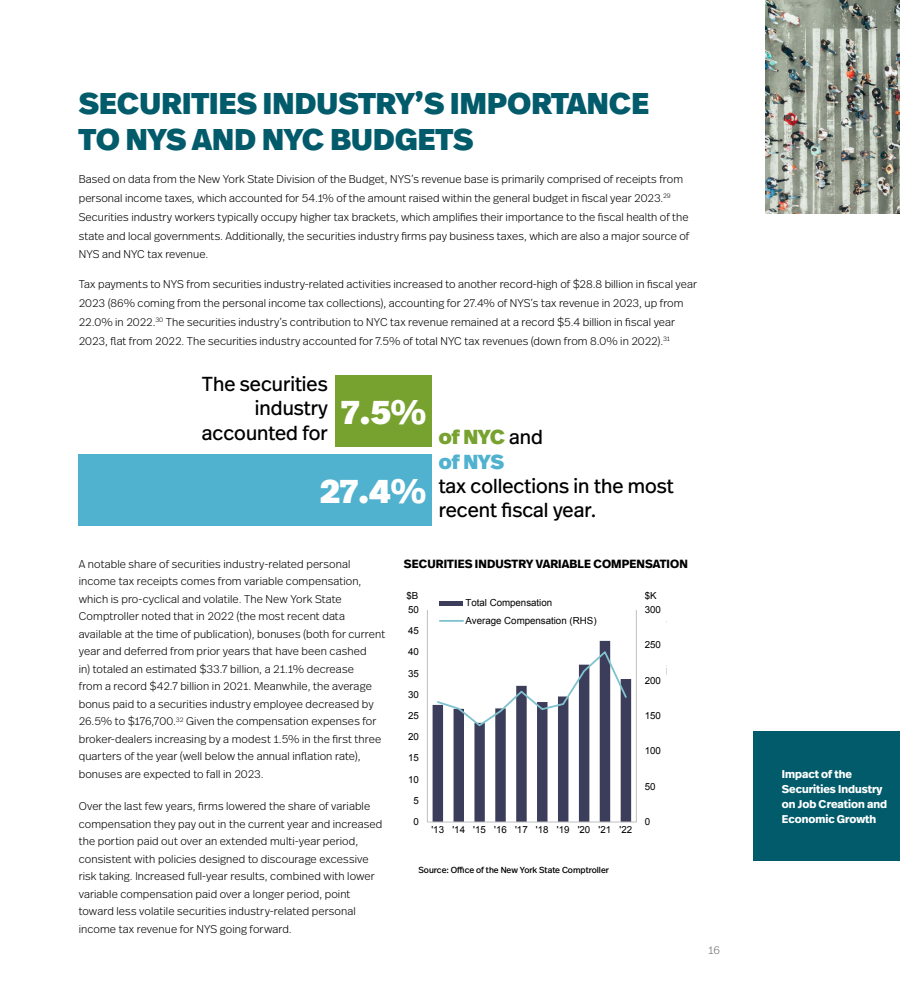
<style>
.page{position:relative;width:900px;height:990px;background:#fff}
.page>*{position:absolute;margin:0;border:0;box-sizing:border-box;transform-origin:0 0}
.t1{font:900 33.75px "Real Head Pro";color:#fff}
.t2{font:900 30px/36px "Real Head Pro";letter-spacing:.01em;color:#015b6b}
.t3{font:20.25px/24.2px "Real Head Pro";color:#000;text-align:right}
.t4{font:900 20.25px/24.2px "Real Head Pro";color:#78a22f}
.t5{font:700 11.88px "Real Head Pro";letter-spacing:.01em;color:#000}
.t6{font:300 11.25px/17.5px "Real Head Pro";letter-spacing:.01em;color:#000}
.t7{font:700 11.25px/15px "Real Head Pro";color:#fff}
.t8{font:300 11.25px "Real Head Pro";color:#6d6e71}
.t9{font:9.75px/17.6px "Arial";letter-spacing:-.005em;color:#000}
.t10{font:8.75px "Real Head Pro";color:#000}
.s1{font-weight:400;color:#000}
.s2{color:#50b2cf}
</style>
<div class="page">
<img style="left:765px;top:0;width:135px;height:214px">
<div style="left:754px;top:731px;width:146px;height:130px;background:#015b6b"></div>
<div style="left:79px;top:454px;width:353px;height:72px;background:#50b2cf"></div>
<div style="left:335px;top:375px;width:97px;height:71px;background:#78a22f"></div>
<svg style="left:433px;top:641px;width:198px;height:181px"></svg>
<hr style="left:636px;top:610px;width:1px;height:212px;background:#bebfc1">
<hr style="left:427px;top:610px;width:1px;height:212px;background:#bebfc1">
<hr style="left:427px;top:822px;width:209px;height:1px;background:#bebfc1">
<svg style="left:436px;top:649px;width:192px;height:79px"></svg>
<div style="left:440px;top:601px;width:23px;height:5px;background:#3c3d5a"></div>
<hr style="left:440px;top:620px;width:23px;height:2px;background:#7fc3ce">
<h2 class="t2" style="left:79px;top:85px;width:572px">SECURITIES INDUSTRY’S IMPORTANCE<br>TO NYS AND NYC BUDGETS</h2>
<p class="t6" style="left:79px;top:170px;width:612px;line-height:18.8px">Based on data from the New York State Division of the Budget, NYS’s revenue base is primarily comprised of receipts from personal income taxes, which accounted for 54.1% of the amount raised within the general budget in fiscal year 2023.<sup>29<br></sup>Securities industry workers typically occupy higher tax brackets, which amplifies their importance to the fiscal health of the state and local governments. Additionally, the securities industry firms pay business taxes, which are also a major source of NYS and NYC tax revenue.</p>
<p class="t6" style="left:79px;top:275px;width:620px;line-height:18.8px">Tax payments to NYS from securities industry-related activities increased to another record-high of $28.8 billion in fiscal year 2023 (86% coming from the personal income tax collections), accounting for 27.4% of NYS’s tax revenue in 2023, up from 22.0% in 2022.<sup>30</sup> The securities industry’s contribution to NYC tax revenue remained at a record $5.4 billion in fiscal year 2023, flat from 2022. The securities industry accounted for 7.5% of total NYC tax revenues (down from 8.0% in 2022).<sup>31</sup></p>
<h3 class="t3" style="left:202px;top:372px;width:127px">The securities industry accounted for</h3>
<h1 class="t1" style="left:341px;top:387px;width:87px">7.5%</h1>
<h1 class="t1" style="left:320px;top:466px;width:108px">27.4%</h1>
<h3 class="t4" style="left:439px;top:425px;width:106px">of NYC <span class="s1">and </span><span class="s2">of NYS</span></h3>
<h3 class="t3" style="left:439px;top:473px;width:237px;text-align:left">tax collections in the most recent fiscal year.</h3>
<p class="t6" style="left:79px;top:555px;width:273px">A notable share of securities industry-related personal</p>
<p class="t5" style="left:404px;top:555px;width:286px">SECURITIES INDUSTRY VARIABLE COMPENSATION</p>
<p class="t6" style="left:79px;top:572px;width:308px">income tax receipts comes from variable compensation, which is pro-cyclical and volatile. The New York State Comptroller noted that in 2022 (the most recent data available at the time of publication), bonuses (both for current year and deferred from prior years that have been cashed<br>in) totaled an estimated $33.7 billion, a 21.1% decrease<br>from a record $42.7 billion in 2021. Meanwhile, the average bonus paid to a securities industry employee decreased by 26.5% to $176,700.<sup>32</sup> Given the compensation expenses for broker-dealers increasing by a modest 1.5% in the first three quarters of the year (well below the annual inflation rate), bonuses are expected to fall in 2023.</p>
<p class="t6" style="left:79px;top:797px;width:305px">Over the last few years, firms lowered the share of variable compensation they pay out in the current year and increased the portion paid out over an extended multi-year period, consistent with policies designed to discourage excessive risk taking. Increased full-year results, combined with lower variable compensation paid over a longer period, point toward less volatile securities industry-related personal income tax revenue for NYS going forward.</p>
<p class="t9" style="left:407px;top:587px;width:13px">$B</p>
<p class="t9" style="left:645px;top:587px;width:13px">$K</p>
<p class="t9" style="left:466px;top:594px;width:133px">Total Compensation<br>Average Compensation (RHS)</p>
<p class="t9" style="left:645px;top:601px;width:18px">300</p>
<p class="t9" style="left:408px;top:601px;width:12px">50</p>
<p class="t9" style="left:408px;top:622px;width:12px">45</p>
<p class="t9" style="left:645px;top:636px;width:18px">250</p>
<p class="t9" style="left:408px;top:643px;width:12px">40</p>
<p class="t9" style="left:408px;top:665px;width:12px">35</p>
<p class="t9" style="left:645px;top:672px;width:18px">200</p>
<p class="t9" style="left:408px;top:686px;width:12px">30</p>
<p class="t9" style="left:645px;top:707px;width:18px">150</p>
<p class="t9" style="left:408px;top:707px;width:12px">25</p>
<p class="t9" style="left:408px;top:728px;width:12px">20</p>
<p class="t9" style="left:645px;top:742px;width:18px">100</p>
<p class="t9" style="left:408px;top:749px;width:12px">15</p>
<p class="t9" style="left:408px;top:771px;width:12px">10</p>
<p class="t9" style="left:645px;top:778px;width:12px">50</p>
<p class="t9" style="left:414px;top:792px;width:7px">5</p>
<p class="t9" style="left:414px;top:813px;width:7px">0</p>
<p class="t9" style="left:645px;top:813px;width:7px">0</p>
<p class="t9" style="left:431px;top:821px;width:202px">'13 '14 '15 '16 '17 '18 '19 '20 '21 '22</p>
<p class="t10" style="left:418px;top:864px;width:192px">Source: Office of the New York State Comptroller</p>
<p class="t8" style="left:708px;top:942px;width:13px">16</p>
<p class="t7" style="left:782px;top:766px;width:107px">Impact of the<br>Securities Industry on Job Creation and<br>Economic Growth</p>
</div>
